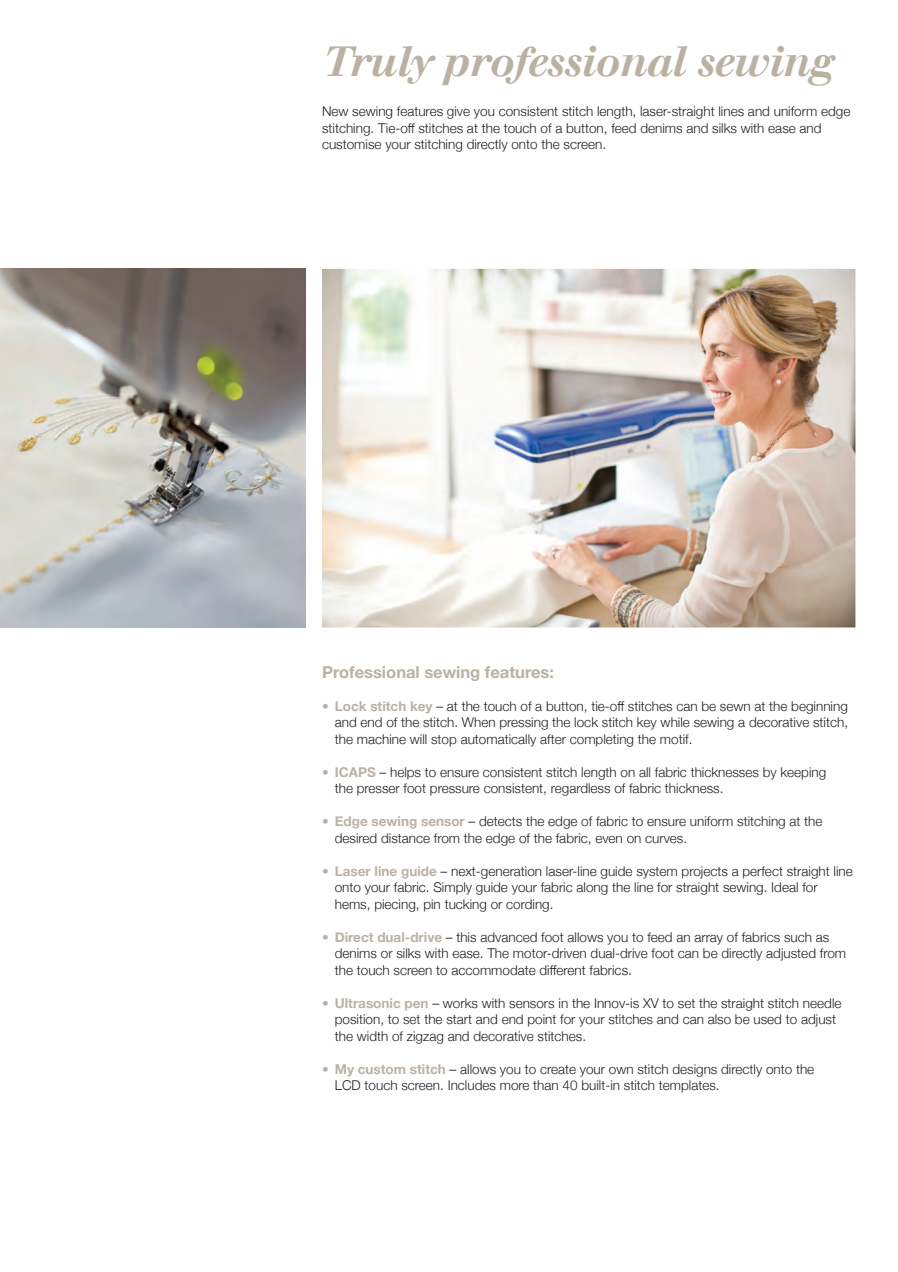
<style>
.page{position:relative;width:898px;height:1272px;background:#fff}
.page>*{position:absolute;margin:0;border:0;box-sizing:border-box;transform-origin:0 0}
.t1{font:italic 500 42px "Walbaum";letter-spacing:-.025em;color:#bbb1a3}
.t2{font:700 16.5px "Helvetica Neue";color:#bbb1a3}
.t3{font:300 13.5px/16.5px "Helvetica Neue";color:#231f20}
.s1{color:#bbb1a3}
.s2{font-weight:700;color:#bbb1a3}
</style>
<div class="page">
<img style="left:322px;top:269px;width:533px;height:358px">
<img style="left:0;top:269px;width:305px;height:358px">
<h1 class="t1" style="left:322px;top:37px;width:511px">Truly professional sewing</h1>
<p class="t3" style="left:322px;top:103px;width:529px">New sewing features give you consistent stitch length, laser-straight lines and uniform edge stitching. Tie-off stitches at the touch of a button, feed denims and silks with ease and customise your stitching directly onto the screen.</p>
<p class="t2" style="left:322px;top:658px;width:233px">Professional sewing features:</p>
<p class="t3" style="left:334px;top:696px;width:514px;text-align:justify;text-indent:-13px"><span class="s1">•</span> <span class="s2">Lock stitch key</span> – at the touch of a button, tie-off stitches can be sewn at the beginning and end of the stitch. When pressing the lock stitch key while sewing a decorative stitch, the machine will stop automatically after completing the motif.</p>
<p class="t3" style="left:334px;top:762px;width:493px;text-indent:-13px"><span class="s1">•</span> <span class="s2">ICAPS</span> – helps to ensure consistent stitch length on all fabric thicknesses by keeping the presser foot pressure consistent, regardless of fabric thickness.</p>
<p class="t3" style="left:334px;top:812px;width:489px;text-indent:-13px"><span class="s1">•</span> <span class="s2">Edge sewing sensor</span> – detects the edge of fabric to ensure uniform stitching at the desired distance from the edge of the fabric, even on curves.</p>
<p class="t3" style="left:334px;top:861px;width:519px;text-indent:-13px"><span class="s1">•</span> <span class="s2">Laser line guide</span> – next-generation laser-line guide system projects a perfect straight line onto your fabric. Simply guide your fabric along the line for straight sewing. Ideal for hems, piecing, pin tucking or cording.</p>
<p class="t3" style="left:334px;top:927px;width:512px;text-indent:-13px"><span class="s1">•</span> <span class="s2">Direct dual-drive</span> – this advanced foot allows you to feed an array of fabrics such as denims or silks with ease. The motor-driven dual-drive foot can be directly adjusted from the touch screen to accommodate different fabrics.</p>
<p class="t3" style="left:334px;top:993px;width:508px;text-indent:-13px"><span class="s1">•</span> <span class="s2">Ultrasonic pen</span> – works with sensors in the Innov-is XV to set the straight stitch needle position, to set the start and end point for your stitches and can also be used to adjust the width of zigzag and decorative stitches.</p>
<p class="t3" style="left:334px;top:1059px;width:481px;text-indent:-13px"><span class="s1">•</span> <span class="s2">My custom stitch</span> – allows you to create your own stitch designs directly onto the<br>LCD touch screen. Includes more than 40 built-in stitch templates.</p>
</div>
